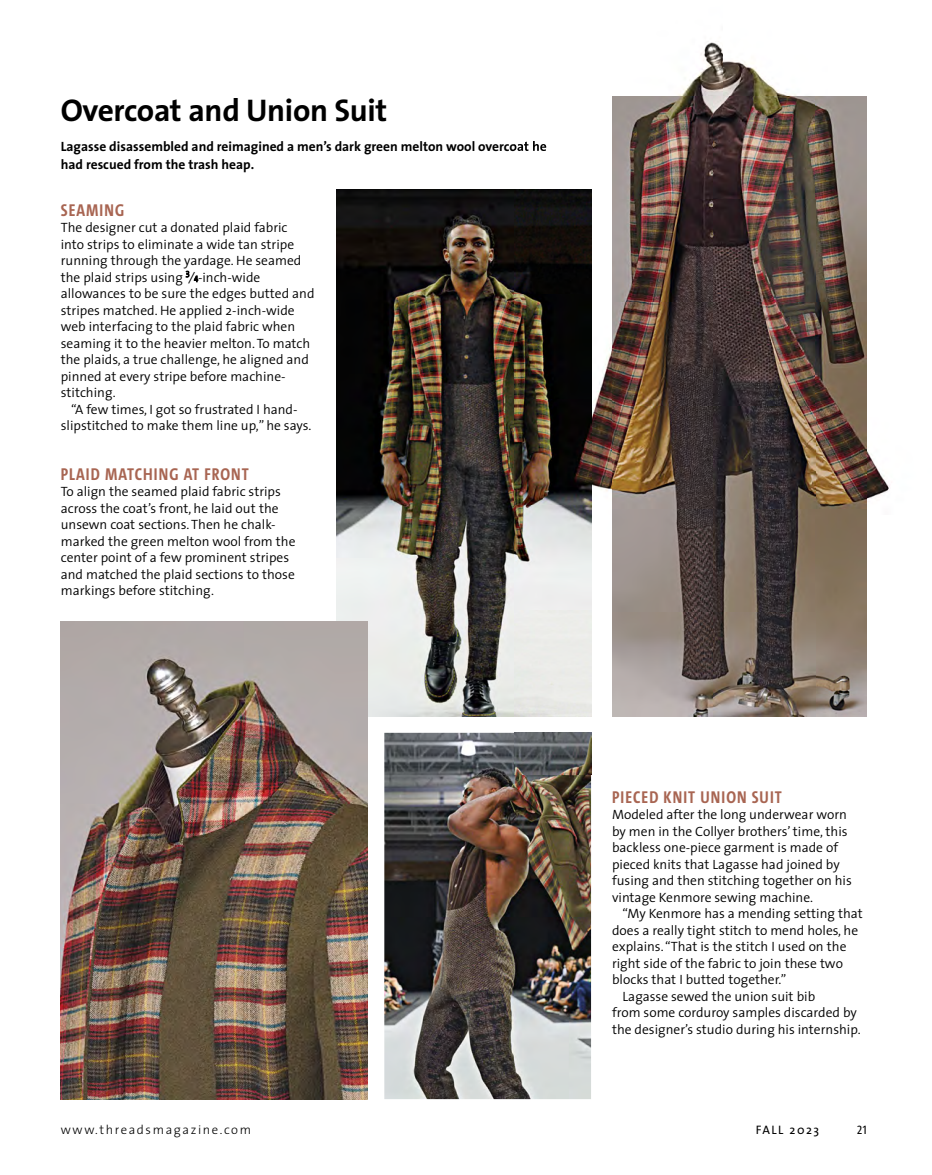
<style>
.page{position:relative;width:932px;height:1175px;background:#fff}
.page>*{position:absolute;margin:0;border:0;box-sizing:border-box;transform-origin:0 0}
.t1{font:700 31.5px "The Sans OT";letter-spacing:-.01em;color:#000}
.t2{font:700 17.25px "The Sans Cd OT";letter-spacing:.06em;color:#a86552}
.t3{font:300 13.5px/16.5px "The Sans OT";color:#000}
.t4{font:700 13.5px/18px "The Sans OT";color:#000}
.t5{font:300 12.75px "The Sans OT";letter-spacing:.125em;color:#000}
.t6{font:12.3px "The Sans OT";letter-spacing:.125em;color:#000}
.t7{font:12.3px "The Sans Cd OT";color:#000}
.s1{font-family:"The Sans Cd OT";font-size:8.7px}
</style>
<div class="page">
<img style="left:336px;top:189px;width:255px;height:527px">
<img style="left:61px;top:621px;width:306px;height:478px">
<img style="left:384px;top:733px;width:207px;height:366px">
<img style="left:678px;top:42px;width:118px;height:54px">
<img style="left:514px;top:146px;width:78px;height:60px">
<img style="left:866px;top:103px;width:24px;height:516px">
<img style="left:591px;top:206px;width:21px;height:413px">
<img style="left:566px;top:619px;width:52px;height:155px">
<img style="left:827px;top:619px;width:40px;height:98px">
<img style="left:514px;top:716px;width:52px;height:17px">
<img style="left:618px;top:716px;width:209px;height:1px">
<img style="left:514px;top:141px;width:32px;height:13px">
<img style="left:612px;top:96px;width:254px;height:620px">
<img style="left:514px;top:733px;width:77px;height:41px">
<h1 class="t1" style="left:61px;top:84px;width:328px">Overcoat and Union Suit</h1>
<p class="t4" style="left:61px;top:137px;width:487px">Lagasse disassembled and reimagined a men’s dark green melton wool overcoat he had rescued from the trash heap.</p>
<p class="t2" style="left:61px;top:201px;width:65px">SEAMING</p>
<p class="t3" style="left:61px;top:219px;width:255px">The designer cut a donated plaid fabric<br>into strips to eliminate a wide tan stripe running through the yardage. He seamed the plaid strips using <sup>3</sup>⁄<span class="s1">4</span>-inch-wide allowances to be sure the edges butted and stripes matched. He applied 2-inch-wide web interfacing to the plaid fabric when seaming it to the heavier melton. To match the plaids, a true challenge, he aligned and pinned at every stripe before machine&shy;stitching.</p>
<p class="t3" style="left:61px;top:400px;width:252px;text-align:center">“A few times, I got so frustrated I hand&shy;slipstitched to make them line up,” he says.</p>
<p class="t2" style="left:61px;top:465px;width:189px">PLAID MATCHING AT FRONT</p>
<p class="t3" style="left:61px;top:483px;width:236px">To align the seamed plaid fabric strips across the coat’s front, he laid out the unsewn coat sections. Then he chalk&shy;marked the green melton wool from the center point of a few prominent stripes and matched the plaid sections to those markings before stitching.</p>
<p class="t2" style="left:612px;top:788px;width:171px">PIECED KNIT UNION SUIT</p>
<p class="t3" style="left:612px;top:806px;width:241px">Modeled after the long underwear worn by men in the Collyer brothers’ time, this backless one-piece garment is made of pieced knits that Lagasse had joined by fusing and then stitching together on his vintage Kenmore sewing machine.</p>
<p class="t3" style="left:622px;top:905px;width:242px">“My Kenmore has a mending setting that</p>
<p class="t3" style="left:612px;top:921px;width:247px">does a really tight stitch to mend holes, he</p>
<p class="t3" style="left:612px;top:938px;width:236px">explains. “That is the stitch I used on the</p>
<p class="t3" style="left:612px;top:954px;width:232px">right side of the fabric to join these two</p>
<p class="t3" style="left:612px;top:971px;width:176px">blocks that I butted together.”</p>
<p class="t3" style="left:622px;top:987px;width:194px">Lagasse sewed the union suit bib</p>
<p class="t3" style="left:612px;top:1004px;width:246px">from some corduroy samples discarded by</p>
<p class="t3" style="left:612px;top:1020px;width:250px">the designer’s studio during his internship.</p>
<p class="t5" style="left:61px;top:1119px;width:192px">www.threadsmagazine.com</p>
<p class="t6" style="left:755px;top:1120px;width:65px">FALL 2023</p>
<p class="t7" style="left:857px;top:1124px;width:11px">21</p>
</div>
